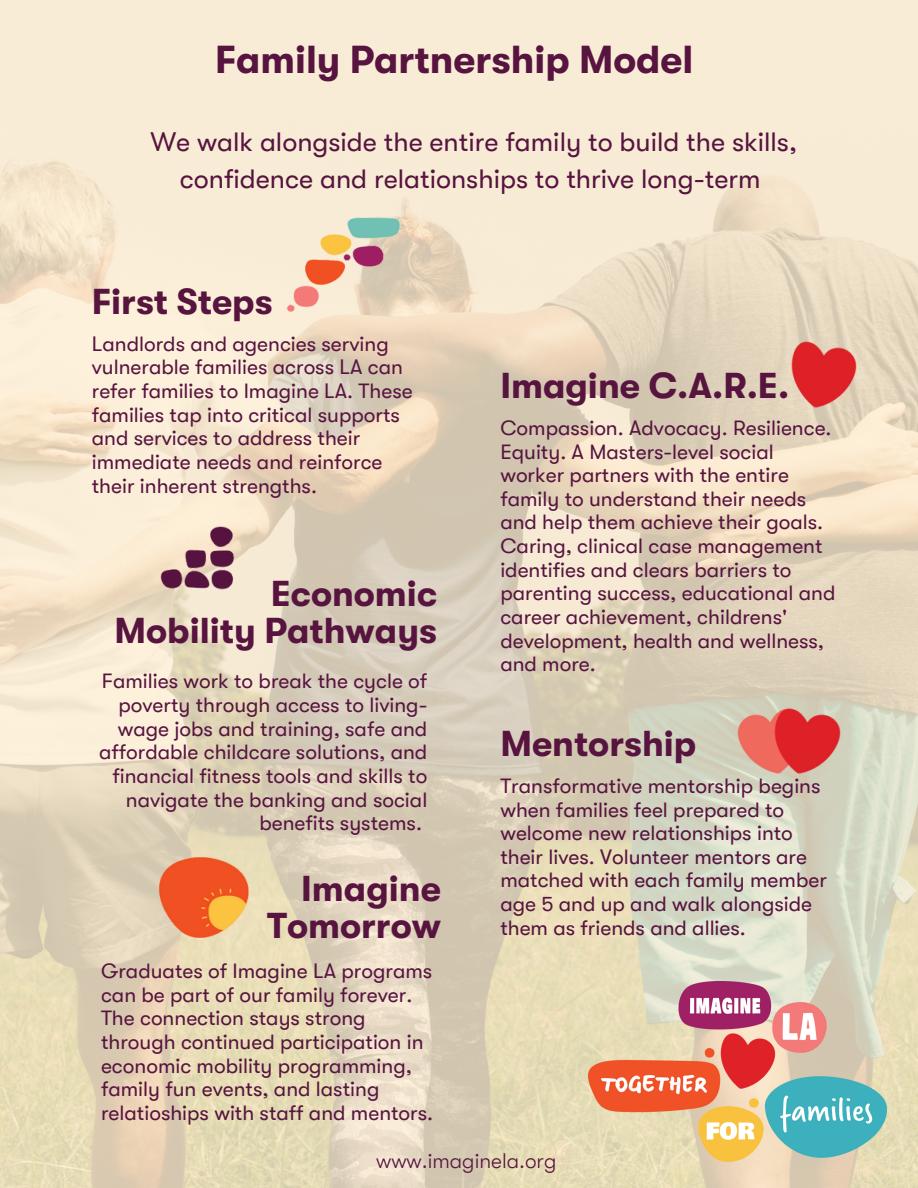
<style>
.page{position:relative;width:918px;height:1188px;background:#fff}
.page>*{position:absolute;margin:0;border:0;box-sizing:border-box;transform-origin:0 0}
.t1{font:700 39px "GT Walsheim";color:#57143f}
.t2{font:700 36px/37.2px "GT Walsheim";color:#57143f;text-align:right}
.t3{font:27px/37.2px "GT Walsheim";color:#57143f;text-align:center}
.t4{font:21px/23.7px "GT Walsheim";color:#57143f}
.t5{font:300 21px "GT Walsheim";color:#57143f}
</style>
<div class="page">
<img style="left:0;top:0;width:918px;height:1188px">
<img style="left:588px;top:982px;width:299px;height:180px">
<img style="left:283px;top:208px;width:119px;height:108px">
<img style="left:159px;top:512px;width:84px;height:90px">
<img style="left:155px;top:843px;width:105px;height:110px">
<img style="left:738px;top:707px;width:37px;height:68px">
<img style="left:775px;top:707px;width:65px;height:68px">
<img style="left:791px;top:341px;width:66px;height:67px">
<h1 class="t1" style="left:215px;top:38px;width:480px">Family Partnership Model</h1>
<p class="t3" style="left:150px;top:123px;width:648px">We walk alongside the entire family to build the skills, confidence and relationships to thrive long-term</p>
<h2 class="t2" style="left:92px;top:283px;width:182px">First Steps</h2>
<p class="t4" style="left:92px;top:332px;width:322px">Landlords and agencies serving vulnerable families across LA can refer families to Imagine LA. These families tap into critical supports and services to address their immediate needs and reinforce their inherent strengths.</p>
<h2 class="t2" style="left:500px;top:368px;width:290px">Imagine C.A.R.E.</h2>
<p class="t4" style="left:500px;top:416px;width:337px">Compassion. Advocacy. Resilience.<br>Equity. A Masters-level social worker partners with the entire family to understand their needs and help them achieve their goals.<br>Caring, clinical case management identifies and clears barriers to parenting success, educational and career achievement, childrens' development, health and wellness, and more.</p>
<h2 class="t2" style="left:115px;top:576px;width:324px">Economic<br>Mobility Pathways</h2>
<p class="t4" style="left:99px;top:670px;width:330px;text-align:right">Families work to break the cycle of poverty through access to living&shy;wage jobs and training, safe and affordable childcare solutions, and financial fitness tools and skills to navigate the banking and social benefits systems.</p>
<h2 class="t2" style="left:500px;top:726px;width:198px">Mentorship</h2>
<p class="t4" style="left:500px;top:774px;width:328px">Transformative mentorship begins when families feel prepared to welcome new relationships into their lives. Volunteer mentors are matched with each family member age 5 and up and walk alongside them as friends and allies.</p>
<h2 class="t2" style="left:267px;top:870px;width:175px">Imagine<br>Tomorrow</h2>
<p class="t4" style="left:101px;top:959px;width:334px">Graduates of Imagine LA programs can be part of our family forever.<br>The connection stays strong through continued participation in economic mobility programming, family fun events, and lasting relatioships with staff and mentors.</p>
<p class="t5" style="left:376px;top:1149px;width:182px">www.imaginela.org</p>
</div>
